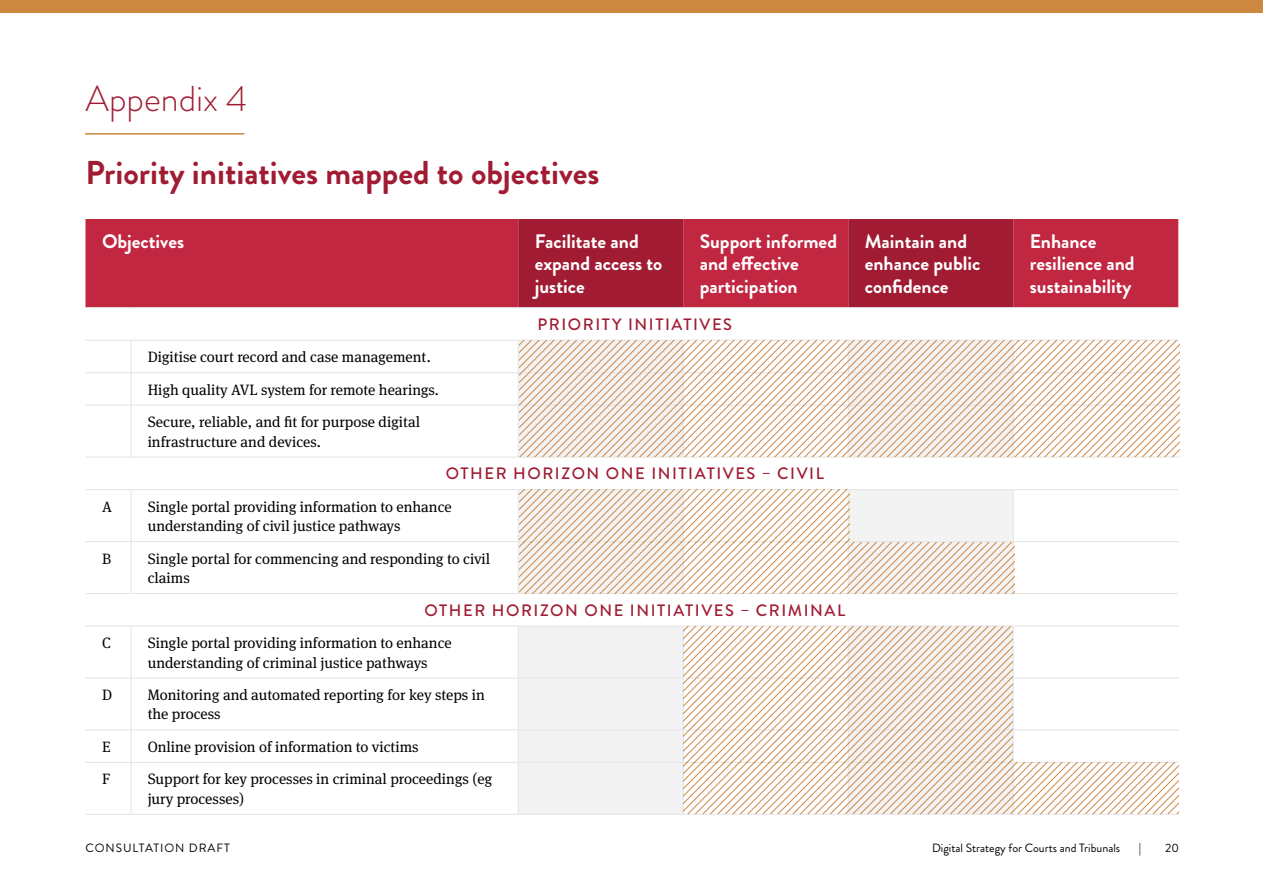
<style>
.page{position:relative;width:1263px;height:893px;background:#fff}
.page>*{position:absolute;margin:0;border:0;box-sizing:border-box;transform-origin:0 0}
.Body_text{font:300 36px "Brandon Grotesque";color:#a11c33}
.Sub_section_heading{font:700 33px "Brandon Grotesque";color:#a11c33}
.Body_text-2{font:700 19.5px/22.5px "Brandon Grotesque";color:#fff}
.Sub_heading{font:500 16.5px "Brandon Grotesque";letter-spacing:.095em;color:#a11c33}
.Body_text-3{font:15px/19.5px "Meta Serif Pro";color:#000}
.t1{font:12px "Brandon Grotesque";color:#000}
.t2{font:12px "Brandon Grotesque";letter-spacing:.075em;color:#000}
</style>
<div class="page">
<hr style="left:85px;top:133px;width:159px;height:2px;background:#cc8841">
<div style="left:0;top:0;width:1263px;height:13px;background:#cc8841"></div>
<div style="left:86px;top:219px;width:1092px;height:88px;background:#c12741"></div>
<svg style="left:518px;top:219px;width:495px;height:88px;background:#ac2038"></svg>
<div style="left:519px;top:627px;width:494px;height:187px;background:#f3f3f3"></div>
<hr style="left:131px;top:341px;width:1px;height:31px;background:#e6e6e6">
<hr style="left:518px;top:341px;width:1px;height:31px;background:#e6e6e6">
<hr style="left:131px;top:373px;width:1px;height:32px;background:#e6e6e6">
<hr style="left:518px;top:373px;width:1px;height:32px;background:#e6e6e6">
<hr style="left:131px;top:406px;width:1px;height:50px;background:#e6e6e6">
<hr style="left:518px;top:406px;width:1px;height:50px;background:#e6e6e6">
<hr style="left:131px;top:490px;width:1px;height:51px;background:#e6e6e6">
<hr style="left:518px;top:490px;width:1px;height:51px;background:#e6e6e6">
<hr style="left:131px;top:542px;width:1px;height:51px;background:#e6e6e6">
<hr style="left:518px;top:542px;width:1px;height:51px;background:#e6e6e6">
<hr style="left:131px;top:627px;width:1px;height:50px;background:#e6e6e6">
<hr style="left:518px;top:627px;width:1px;height:50px;background:#e6e6e6">
<hr style="left:131px;top:679px;width:1px;height:50px;background:#e6e6e6">
<hr style="left:518px;top:679px;width:1px;height:50px;background:#e6e6e6">
<hr style="left:131px;top:730px;width:1px;height:32px;background:#e6e6e6">
<hr style="left:518px;top:730px;width:1px;height:32px;background:#e6e6e6">
<hr style="left:131px;top:763px;width:1px;height:51px;background:#e6e6e6">
<hr style="left:518px;top:763px;width:1px;height:51px;background:#e6e6e6">
<hr style="left:683px;top:763px;width:1px;height:51px;background:#e6e6e6">
<hr style="left:848px;top:763px;width:1px;height:51px;background:#e6e6e6">
<hr style="left:1013px;top:763px;width:1px;height:51px;background:#e6e6e6">
<hr style="left:86px;top:307px;width:45px;height:1px;background:#e6e6e6">
<hr style="left:131px;top:307px;width:387px;height:1px;background:#e6e6e6">
<hr style="left:518px;top:307px;width:165px;height:1px;background:#e6e6e6">
<hr style="left:683px;top:307px;width:165px;height:1px;background:#e6e6e6">
<hr style="left:848px;top:307px;width:165px;height:1px;background:#e6e6e6">
<hr style="left:1013px;top:307px;width:165px;height:1px;background:#e6e6e6">
<hr style="left:86px;top:340px;width:45px;height:1px;background:#e6e6e6">
<hr style="left:131px;top:340px;width:387px;height:1px;background:#e6e6e6">
<hr style="left:518px;top:340px;width:165px;height:1px;background:#e6e6e6">
<hr style="left:86px;top:372px;width:45px;height:1px;background:#e6e6e6">
<hr style="left:131px;top:372px;width:387px;height:1px;background:#e6e6e6">
<hr style="left:518px;top:372px;width:165px;height:1px;background:#e6e6e6">
<hr style="left:86px;top:405px;width:45px;height:1px;background:#e6e6e6">
<hr style="left:131px;top:405px;width:387px;height:1px;background:#e6e6e6">
<hr style="left:518px;top:405px;width:165px;height:1px;background:#e6e6e6">
<hr style="left:86px;top:456px;width:45px;height:2px;background:#e6e6e6">
<hr style="left:131px;top:456px;width:387px;height:2px;background:#e6e6e6">
<hr style="left:518px;top:456px;width:165px;height:2px;background:#e6e6e6">
<hr style="left:683px;top:456px;width:165px;height:2px;background:#e6e6e6">
<hr style="left:848px;top:456px;width:165px;height:2px;background:#e6e6e6">
<hr style="left:1013px;top:456px;width:165px;height:2px;background:#e6e6e6">
<hr style="left:86px;top:489px;width:45px;height:1px;background:#e6e6e6">
<hr style="left:131px;top:489px;width:387px;height:1px;background:#e6e6e6">
<hr style="left:518px;top:489px;width:165px;height:1px;background:#e6e6e6">
<hr style="left:683px;top:489px;width:165px;height:1px;background:#e6e6e6">
<hr style="left:848px;top:489px;width:165px;height:1px;background:#e6e6e6">
<hr style="left:1013px;top:489px;width:165px;height:1px;background:#e6e6e6">
<hr style="left:86px;top:541px;width:45px;height:1px;background:#e6e6e6">
<hr style="left:131px;top:541px;width:387px;height:1px;background:#e6e6e6">
<hr style="left:518px;top:541px;width:165px;height:1px;background:#e6e6e6">
<hr style="left:1013px;top:541px;width:165px;height:1px;background:#e6e6e6">
<hr style="left:86px;top:593px;width:45px;height:1px;background:#e6e6e6">
<hr style="left:131px;top:593px;width:387px;height:1px;background:#e6e6e6">
<hr style="left:518px;top:593px;width:165px;height:1px;background:#e6e6e6">
<hr style="left:683px;top:593px;width:165px;height:1px;background:#e6e6e6">
<hr style="left:848px;top:593px;width:165px;height:1px;background:#e6e6e6">
<hr style="left:1013px;top:593px;width:165px;height:1px;background:#e6e6e6">
<hr style="left:86px;top:625px;width:45px;height:2px;background:#e6e6e6">
<hr style="left:131px;top:625px;width:387px;height:2px;background:#e6e6e6">
<hr style="left:518px;top:625px;width:165px;height:2px;background:#e6e6e6">
<hr style="left:683px;top:625px;width:165px;height:2px;background:#e6e6e6">
<hr style="left:848px;top:625px;width:165px;height:2px;background:#e6e6e6">
<hr style="left:1013px;top:625px;width:165px;height:2px;background:#e6e6e6">
<hr style="left:86px;top:677px;width:45px;height:2px;background:#e6e6e6">
<hr style="left:131px;top:677px;width:387px;height:2px;background:#e6e6e6">
<hr style="left:518px;top:677px;width:165px;height:2px;background:#e6e6e6">
<hr style="left:86px;top:729px;width:45px;height:1px;background:#e6e6e6">
<hr style="left:131px;top:729px;width:387px;height:1px;background:#e6e6e6">
<hr style="left:518px;top:729px;width:165px;height:1px;background:#e6e6e6">
<hr style="left:86px;top:762px;width:45px;height:1px;background:#e6e6e6">
<hr style="left:131px;top:762px;width:387px;height:1px;background:#e6e6e6">
<hr style="left:518px;top:762px;width:165px;height:1px;background:#e6e6e6">
<hr style="left:86px;top:814px;width:45px;height:1px;background:#e6e6e6">
<hr style="left:131px;top:814px;width:387px;height:1px;background:#e6e6e6">
<hr style="left:518px;top:814px;width:165px;height:1px;background:#e6e6e6">
<hr style="left:683px;top:814px;width:165px;height:1px;background:#e6e6e6">
<hr style="left:848px;top:814px;width:165px;height:1px;background:#e6e6e6">
<hr style="left:1013px;top:814px;width:165px;height:1px;background:#e6e6e6">
<svg style="left:519px;top:340px;width:660px;height:117px"></svg>
<svg style="left:519px;top:490px;width:495px;height:103px"></svg>
<svg style="left:683px;top:626px;width:495px;height:187px"></svg>
<p class="Body_text" style="left:86px;top:74px;width:163px">Appendix 4</p>
<p class="Sub_section_heading" style="left:86px;top:150px;width:515px">Priority initiatives mapped to objectives</p>
<p class="Body_text-2" style="left:102px;top:230px;width:84px">Objectives</p>
<p class="Body_text-2" style="left:535px;top:230px;width:129px">Facilitate and expand access to justice</p>
<p class="Body_text-2" style="left:700px;top:230px;width:139px">Support informed and effective participation</p>
<p class="Body_text-2" style="left:865px;top:230px;width:117px">Maintain and enhance public confidence</p>
<p class="Body_text-2" style="left:1030px;top:230px;width:106px">Enhance resilience and sustainability</p>
<p class="Sub_heading" style="left:537px;top:313px;width:196px">PRIORITY INITIATIVES</p>
<p class="Body_text-3" style="left:148px;top:346px;width:285px">Digitise court record and case management.</p>
<p class="Body_text-3" style="left:148px;top:379px;width:293px">High quality AVL system for remote hearings.</p>
<p class="Body_text-3" style="left:148px;top:411px;width:274px">Secure, reliable, and fit for purpose digital infrastructure and devices.</p>
<p class="Sub_heading" style="left:446px;top:462px;width:380px">OTHER HORIZON ONE INITIATIVES – CIVIL</p>
<p class="Body_text-3" style="left:102px;top:496px;width:11px">A</p>
<p class="Body_text-3" style="left:148px;top:496px;width:306px">Single portal providing information to enhance understanding of civil justice pathways</p>
<p class="Body_text-3" style="left:102px;top:548px;width:11px">B</p>
<p class="Body_text-3" style="left:148px;top:548px;width:344px">Single portal for commencing and responding to civil claims</p>
<p class="Sub_heading" style="left:424px;top:598px;width:422px">OTHER HORIZON ONE INITIATIVES – CRIMINAL</p>
<p class="Body_text-3" style="left:102px;top:632px;width:10px">C</p>
<p class="Body_text-3" style="left:148px;top:632px;width:306px">Single portal providing information to enhance understanding of criminal justice pathways</p>
<p class="Body_text-3" style="left:102px;top:684px;width:12px">D</p>
<p class="Body_text-3" style="left:148px;top:684px;width:339px">Monitoring and automated reporting for key steps in the process</p>
<p class="Body_text-3" style="left:102px;top:736px;width:10px">E</p>
<p class="Body_text-3" style="left:148px;top:736px;width:272px">Online provision of information to victims</p>
<p class="Body_text-3" style="left:102px;top:769px;width:10px">F</p>
<p class="Body_text-3" style="left:148px;top:769px;width:346px">Support for key processes in criminal proceedings (eg jury processes)</p>
<p class="t2" style="left:86px;top:840px;width:146px">CONSULTATION DRAFT</p>
<p class="t1" style="left:932px;top:840px;width:190px">Digital Strategy for Courts and Tribunals</p>
<p class="t1" style="left:1139px;top:840px;width:4px">|</p>
<p class="t1" style="left:1165px;top:840px;width:15px">20</p>
</div>
